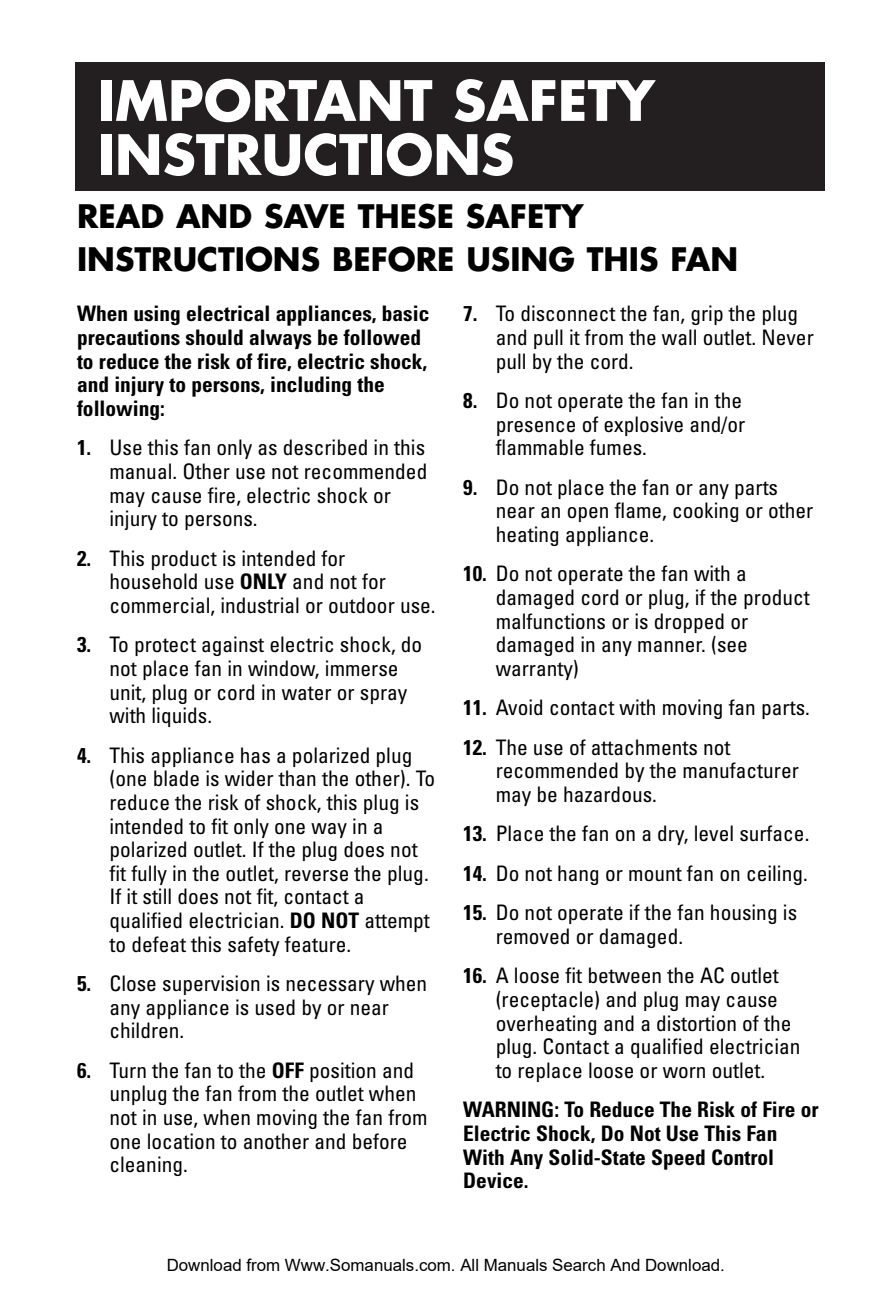
<style>
.page{position:relative;width:892px;height:1297px;background:#fff}
.page>*{position:absolute;margin:0;border:0;box-sizing:border-box;transform-origin:0 0}
.t1{font:700 54px/54px "Futura";color:#fff}
.t2{font:700 31.5px/42.8px "Futura";color:#000}
.t3{font:condensed 21.38px/23.6px "Univers";color:#000}
.t4{font:700 condensed 21.38px/23.6px "Univers";color:#000}
.t5{font:16.88px "Arial";color:#000}
.s1{font-weight:700}
</style>
<div class="page">
<div style="left:75px;top:62px;width:750px;height:129px;background:#231f20"></div>
<h1 class="t1" style="left:97px;top:78px;width:559px">IMPORTANT SAFETY<br>INSTRUCTIONS</h1>
<h2 class="t2" style="left:77px;top:198px;width:662px">READ AND SAVE THESE SAFETY<br>INSTRUCTIONS BEFORE USING THIS FAN</h2>
<p class="t4" style="left:77px;top:304px;width:354px">When using electrical appliances, basic precautions should always be followed to reduce the risk of fire, electric shock, and injury to persons, including the following:</p>
<p class="t3" style="left:109px;top:438px;width:319px;text-indent:-32px"><span class="s1">1.</span> Use this fan only as described in this manual. Other use not recommended may cause fire, electric shock or injury to persons.</p>
<p class="t3" style="left:109px;top:548px;width:327px;text-indent:-32px"><span class="s1">2.</span> This product is intended for household use <span class="s1">ONLY</span> and not for commercial, industrial or outdoor use.</p>
<p class="t3" style="left:109px;top:634px;width:314px;text-indent:-32px"><span class="s1">3.</span> To protect against electric shock, do not place fan in window, immerse unit, plug or cord in water or spray with liquids.</p>
<p class="t3" style="left:109px;top:745px;width:327px;text-indent:-32px"><span class="s1">4.</span> This appliance has a polarized plug (one blade is wider than the other). To reduce the risk of shock, this plug is intended to fit only one way in a polarized outlet. If the plug does not fit fully in the outlet, reverse the plug.<br>If it still does not fit, contact a qualified electrician. <span class="s1">DO NOT</span> attempt to defeat this safety feature.</p>
<p class="t3" style="left:109px;top:973px;width:319px;text-indent:-32px"><span class="s1">5.</span> Close supervision is necessary when any appliance is used by or near children.</p>
<p class="t3" style="left:109px;top:1060px;width:319px;text-indent:-32px"><span class="s1">6.</span> Turn the fan to the <span class="s1">OFF</span> position and unplug the fan from the outlet when not in use, when moving the fan from one location to another and before cleaning.</p>
<p class="t3" style="left:495px;top:304px;width:319px;text-indent:-32px"><span class="s1">7.</span> To disconnect the fan, grip the plug and pull it from the wall outlet. Never pull by the cord.</p>
<p class="t3" style="left:495px;top:390px;width:251px;text-indent:-32px"><span class="s1">8.</span> Do not operate the fan in the presence of explosive and/or flammable fumes.</p>
<p class="t3" style="left:495px;top:477px;width:319px;text-indent:-32px"><span class="s1">9.</span> Do not place the fan or any parts near an open flame, cooking or other heating appliance.</p>
<p class="t3" style="left:495px;top:564px;width:315px;text-indent:-32px"><span class="s1">10.</span> Do not operate the fan with a damaged cord or plug, if the product malfunctions or is dropped or damaged in any manner. (see warranty)</p>
<p class="t3" style="left:463px;top:697px;width:348px"><span class="s1">11.</span> Avoid contact with moving fan parts.</p>
<p class="t3" style="left:495px;top:737px;width:304px;text-indent:-32px"><span class="s1">12.</span> The use of attachments not recommended by the manufacturer may be hazardous.</p>
<p class="t3" style="left:463px;top:823px;width:347px"><span class="s1">13.</span> Place the fan on a dry, level surface.</p>
<p class="t3" style="left:463px;top:863px;width:346px"><span class="s1">14.</span> Do not hang or mount fan on ceiling.</p>
<p class="t3" style="left:495px;top:902px;width:303px;text-indent:-32px"><span class="s1">15.</span> Do not operate if the fan housing is removed or damaged.</p>
<p class="t3" style="left:495px;top:965px;width:306px;text-indent:-32px"><span class="s1">16.</span> A loose fit between the AC outlet (receptacle) and plug may cause overheating and a distortion of the plug. Contact a qualified electrician to replace loose or worn outlet.</p>
<p class="t4" style="left:463px;top:1099px;width:357px">WARNING: To Reduce The Risk of Fire or<br>Electric Shock, Do Not Use This Fan<br>With Any Solid-State Speed Control<br>Device.</p>
<p class="t5" style="left:167px;top:1255px;width:559px">Download from Www.Somanuals.com. All Manuals Search And Download.</p>
</div>
